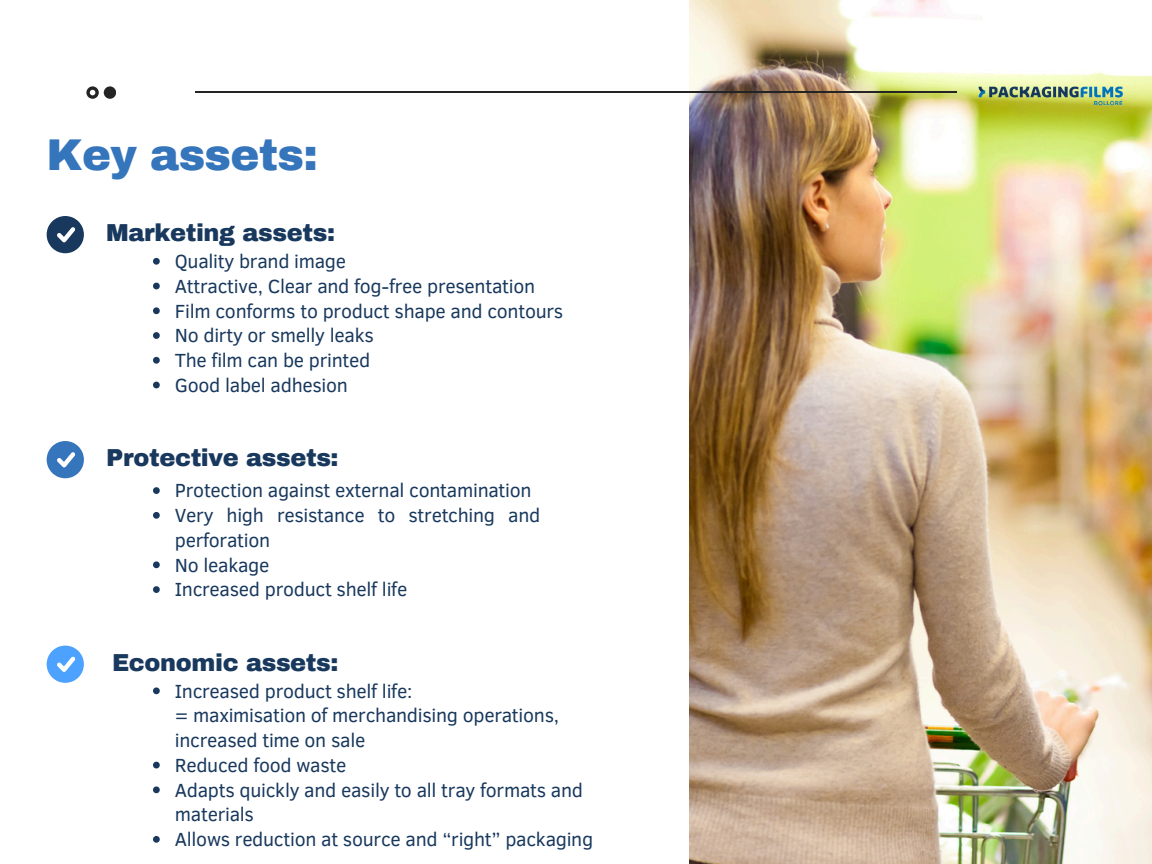
<style>
.page{position:relative;width:1152px;height:864px;background:#fff}
.page>*{position:absolute;margin:0;border:0;box-sizing:border-box;transform-origin:0 0}
.t1{font:900 43.5px "Archivo";letter-spacing:-.015em;color:#3475bc}
.t2{font:900 24px "Archivo";letter-spacing:-.015em;color:#18385d}
.t3{font:19.5px/24.8px "Clear Sans";letter-spacing:-.015em;color:#18385d}
</style>
<div class="page">
<svg style="left:86px;top:86px;width:13px;height:13px"></svg>
<div style="left:104px;top:86px;width:12px;height:13px;background:#242424;border-radius:50%"></div>
<img style="left:690px;top:0;width:462px;height:864px">
<hr style="left:195px;top:92px;width:762px;height:1px;background:#242424">
<svg style="left:47px;top:216px;width:37px;height:37px"></svg>
<svg style="left:153px;top:258px;width:7px;height:7px"></svg>
<svg style="left:153px;top:283px;width:7px;height:6px"></svg>
<svg style="left:153px;top:307px;width:7px;height:7px"></svg>
<svg style="left:153px;top:332px;width:7px;height:7px"></svg>
<svg style="left:153px;top:357px;width:7px;height:7px"></svg>
<svg style="left:153px;top:382px;width:7px;height:6px"></svg>
<svg style="left:153px;top:487px;width:7px;height:7px"></svg>
<svg style="left:153px;top:512px;width:7px;height:7px"></svg>
<svg style="left:153px;top:561px;width:7px;height:7px"></svg>
<svg style="left:153px;top:586px;width:7px;height:7px"></svg>
<svg style="left:153px;top:687px;width:7px;height:7px"></svg>
<svg style="left:153px;top:762px;width:7px;height:6px"></svg>
<svg style="left:153px;top:786px;width:7px;height:7px"></svg>
<svg style="left:153px;top:836px;width:7px;height:7px"></svg>
<svg style="left:47px;top:441px;width:37px;height:37px"></svg>
<svg style="left:47px;top:646px;width:37px;height:37px"></svg>
<img style="left:969px;top:76px;width:164px;height:32px">
<p class="t1" style="left:47px;top:132px;width:273px">Key assets:</p>
<p class="t2" style="left:106px;top:220px;width:230px">Marketing assets:</p>
<h2 class="t3" style="left:175px;top:248px;width:173px">Quality brand image</h2>
<p class="t3" style="left:175px;top:273px;width:362px">Attractive, Clear and fog-free presentation</p>
<p class="t3" style="left:175px;top:297px;width:390px">Film conforms to product shape and contours</p>
<p class="t3" style="left:175px;top:322px;width:201px">No dirty or smelly leaks</p>
<p class="t3" style="left:175px;top:347px;width:197px">The film can be printed</p>
<p class="t3" style="left:175px;top:372px;width:175px">Good label adhesion</p>
<h1 class="t2" style="left:106px;top:445px;width:234px">Protective assets:</h1>
<p class="t3" style="left:175px;top:477px;width:358px">Protection against external contamination</p>
<p class="t3" style="left:175px;top:502px;width:367px">Very high resistance to stretching and perforation</p>
<h2 class="t3" style="left:175px;top:551px;width:96px">No leakage</h2>
<p class="t3" style="left:175px;top:576px;width:234px">Increased product shelf life</p>
<p class="t2" style="left:112px;top:650px;width:228px">Economic assets:</p>
<p class="t3" style="left:175px;top:677px;width:386px">Increased product shelf life:<br>= maximisation of merchandising operations, increased time on sale</p>
<p class="t3" style="left:175px;top:752px;width:173px">Reduced food waste</p>
<p class="t3" style="left:175px;top:776px;width:410px">Adapts quickly and easily to all tray formats and materials</p>
<p class="t3" style="left:175px;top:826px;width:420px">Allows reduction at source and “right” packaging</p>
</div>
